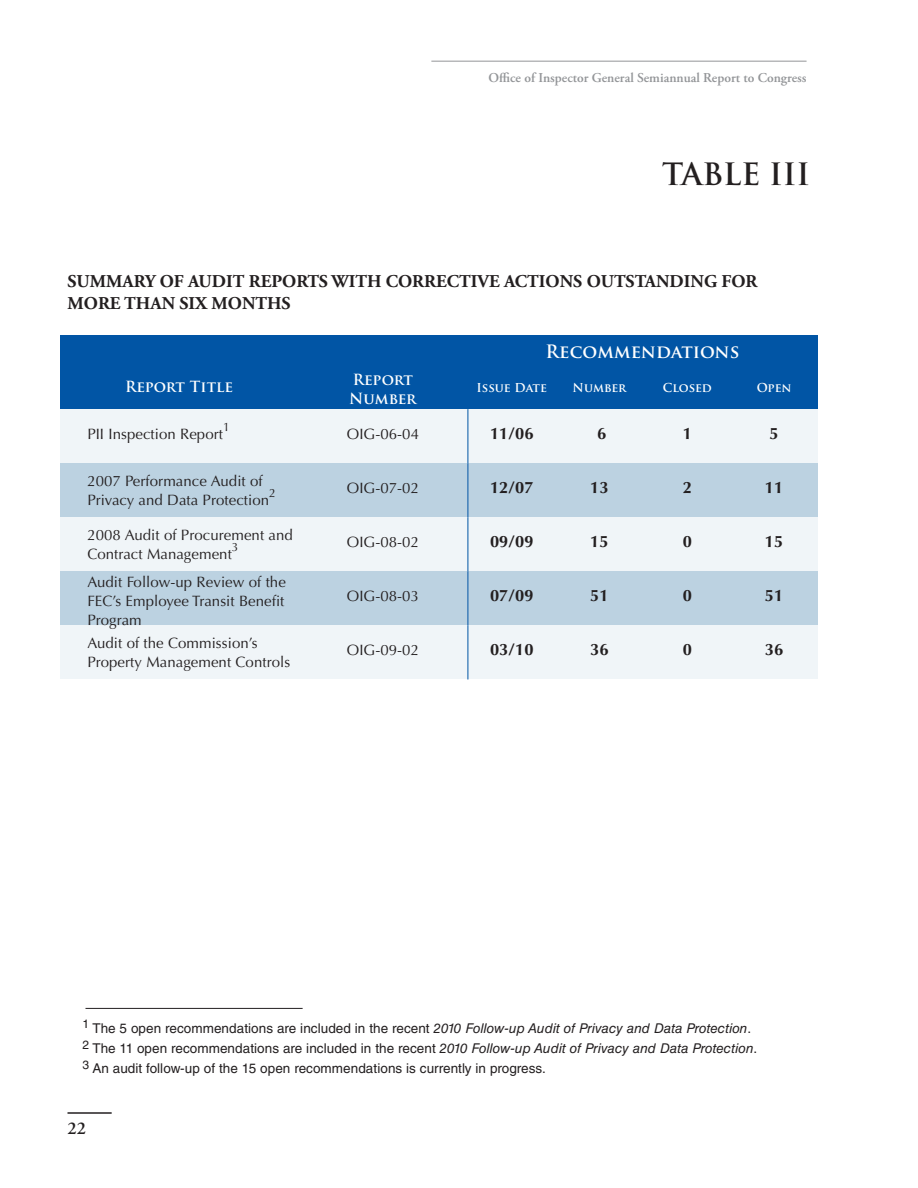
<style>
.page{position:relative;width:918px;height:1188px;background:#fff}
.page>*{position:absolute;margin:0;border:0;box-sizing:border-box;transform-origin:0 0}
.t1{font:700 30px "Trajan Pro";color:#231f20}
.t2{font:700 18px/21.6px "Adobe Garamond Pro";color:#231f20}
.t3{font:700 18px "Trajan Pro";letter-spacing:.005em;color:#fff}
.t4{font:600 18px "Adobe Garamond Pro";color:#231f20}
.t5{font:700 16.5px "Optima LT Std";letter-spacing:.005em;color:#231f20}
.t6{font:15px/18.8px "Optima LT Std";letter-spacing:.005em;color:#231f20}
.t7{font:700 15px/18.8px "Trajan Pro";letter-spacing:-.015em;color:#fff}
.t8{font:700 15px "Trajan Pro";letter-spacing:.005em;color:#fff}
.t9{font:13.5px/20.2px "Helvetica LT Std";letter-spacing:.005em;color:#231f20}
.t10{font:600 13.5px "Adobe Garamond Pro";color:#939598}
.t11{font:700 12px "Trajan Pro";letter-spacing:-.015em;color:#fff}
.t12{font:700 12px "Trajan Pro";letter-spacing:.005em;color:#fff}
.t13{font:12px "Optima LT Std";color:#231f20}
.s1{font-style:italic}
</style>
<div class="page">
<hr style="left:68px;top:1112px;width:44px;height:2px;background:#231f20">
<hr style="left:431px;top:61px;width:376px;height:1px;background:#939598">
<div style="left:60px;top:335px;width:408px;height:29px;background:#0155a5"></div>
<div style="left:468px;top:335px;width:349px;height:29px;background:#0155a5"></div>
<div style="left:60px;top:364px;width:238px;height:46px;background:#0155a5"></div>
<div style="left:298px;top:364px;width:170px;height:46px;background:#0155a5"></div>
<div style="left:468px;top:364px;width:88px;height:46px;background:#0155a5"></div>
<div style="left:556px;top:364px;width:87px;height:46px;background:#0155a5"></div>
<div style="left:643px;top:364px;width:88px;height:46px;background:#0155a5"></div>
<div style="left:731px;top:364px;width:86px;height:46px;background:#0155a5"></div>
<div style="left:60px;top:410px;width:238px;height:54px;background:#f0f5f8"></div>
<div style="left:298px;top:410px;width:170px;height:54px;background:#f0f5f8"></div>
<div style="left:468px;top:410px;width:88px;height:54px;background:#f0f5f8"></div>
<div style="left:556px;top:410px;width:87px;height:54px;background:#f0f5f8"></div>
<div style="left:643px;top:410px;width:88px;height:54px;background:#f0f5f8"></div>
<div style="left:731px;top:410px;width:86px;height:54px;background:#f0f5f8"></div>
<div style="left:60px;top:518px;width:238px;height:54px;background:#f0f5f8"></div>
<div style="left:298px;top:518px;width:170px;height:54px;background:#f0f5f8"></div>
<div style="left:468px;top:518px;width:88px;height:54px;background:#f0f5f8"></div>
<div style="left:556px;top:518px;width:87px;height:54px;background:#f0f5f8"></div>
<div style="left:643px;top:518px;width:88px;height:54px;background:#f0f5f8"></div>
<div style="left:731px;top:518px;width:86px;height:54px;background:#f0f5f8"></div>
<div style="left:60px;top:626px;width:238px;height:54px;background:#f0f5f8"></div>
<div style="left:298px;top:626px;width:170px;height:54px;background:#f0f5f8"></div>
<div style="left:468px;top:626px;width:88px;height:54px;background:#f0f5f8"></div>
<div style="left:556px;top:626px;width:87px;height:54px;background:#f0f5f8"></div>
<div style="left:643px;top:626px;width:88px;height:54px;background:#f0f5f8"></div>
<div style="left:731px;top:626px;width:86px;height:54px;background:#f0f5f8"></div>
<div style="left:60px;top:464px;width:238px;height:54px;background:#bcd2e1"></div>
<div style="left:298px;top:464px;width:170px;height:54px;background:#bcd2e1"></div>
<div style="left:468px;top:464px;width:88px;height:54px;background:#bcd2e1"></div>
<div style="left:556px;top:464px;width:87px;height:54px;background:#bcd2e1"></div>
<div style="left:643px;top:464px;width:88px;height:54px;background:#bcd2e1"></div>
<div style="left:731px;top:464px;width:86px;height:54px;background:#bcd2e1"></div>
<div style="left:60px;top:572px;width:238px;height:54px;background:#bcd2e1"></div>
<div style="left:298px;top:572px;width:170px;height:54px;background:#bcd2e1"></div>
<div style="left:468px;top:572px;width:88px;height:54px;background:#bcd2e1"></div>
<div style="left:556px;top:572px;width:87px;height:54px;background:#bcd2e1"></div>
<div style="left:643px;top:572px;width:88px;height:54px;background:#bcd2e1"></div>
<div style="left:731px;top:572px;width:86px;height:54px;background:#bcd2e1"></div>
<hr style="left:468px;top:410px;width:1px;height:54px;background:#0155a5">
<hr style="left:468px;top:464px;width:1px;height:54px;background:#0155a5">
<hr style="left:468px;top:518px;width:1px;height:54px;background:#0155a5">
<hr style="left:468px;top:572px;width:1px;height:54px;background:#0155a5">
<hr style="left:468px;top:626px;width:1px;height:54px;background:#0155a5">
<hr style="left:86px;top:1008px;width:217px;height:1px;background:#231f20">
<p class="t10" style="left:489px;top:70px;width:320px">Office of Inspector General Semiannual Report to Congress</p>
<h2 class="t1" style="left:662px;top:155px;width:149px">TABLE III</h2>
<h4 class="t2" style="left:68px;top:271px;width:692px">SUMMARY OF AUDIT REPORTS WITH CORRECTIVE ACTIONS OUTSTANDING FOR<br>MORE THAN SIX MONTHS</h4>
<p class="t3" style="left:546px;top:340px;width:195px">Recommendations</p>
<p class="t8" style="left:125px;top:377px;width:110px">Report Title</p>
<p class="t7" style="left:349px;top:370px;width:69px">Report<br>Number</p>
<p class="t12" style="left:476px;top:380px;width:72px">Issue Date</p>
<p class="t11" style="left:573px;top:380px;width:55px">Number</p>
<p class="t11" style="left:663px;top:380px;width:51px">Closed</p>
<p class="t11" style="left:757px;top:380px;width:36px">Open</p>
<p class="t6" style="left:87px;top:425px;width:137px">PII Inspection Report</p>
<p class="t13" style="left:223px;top:420px;width:8px">1</p>
<p class="t6" style="left:347px;top:425px;width:74px">OIG-06-04</p>
<p class="t5" style="left:490px;top:424px;width:45px">11/06</p>
<p class="t5" style="left:597px;top:424px;width:11px">6</p>
<p class="t5" style="left:683px;top:424px;width:11px">1</p>
<p class="t5" style="left:770px;top:424px;width:11px">5</p>
<p class="t6" style="left:87px;top:472px;width:183px">2007 Performance Audit of<br>Privacy and Data Protection</p>
<p class="t13" style="left:269px;top:486px;width:8px">2</p>
<p class="t6" style="left:87px;top:526px;width:207px">2008 Audit of Procurement and<br>Contract Management</p>
<p class="t13" style="left:232px;top:540px;width:8px">3</p>
<p class="t6" style="left:87px;top:573px;width:200px;text-align:justify">Audit Follow-up Review of the FEC’s Employee Transit Benefit Program</p>
<p class="t6" style="left:347px;top:479px;width:74px">OIG-07-02</p>
<p class="t5" style="left:490px;top:478px;width:45px">12/07</p>
<p class="t5" style="left:590px;top:478px;width:20px">13</p>
<p class="t5" style="left:683px;top:478px;width:11px">2</p>
<p class="t5" style="left:765px;top:478px;width:20px">11</p>
<p class="t6" style="left:347px;top:533px;width:74px">OIG-08-02</p>
<p class="t5" style="left:490px;top:532px;width:45px">09/09</p>
<p class="t5" style="left:590px;top:532px;width:20px">15</p>
<p class="t5" style="left:683px;top:532px;width:11px">0</p>
<p class="t5" style="left:765px;top:532px;width:20px">15</p>
<p class="t6" style="left:347px;top:587px;width:74px">OIG-08-03</p>
<p class="t5" style="left:490px;top:586px;width:45px">07/09</p>
<p class="t5" style="left:590px;top:586px;width:20px">51</p>
<p class="t5" style="left:683px;top:586px;width:11px">0</p>
<p class="t5" style="left:765px;top:586px;width:20px">51</p>
<p class="t6" style="left:87px;top:634px;width:204px">Audit of the Commission’s<br>Property Management Controls</p>
<p class="t6" style="left:347px;top:641px;width:74px">OIG-09-02</p>
<p class="t5" style="left:490px;top:640px;width:45px">03/10</p>
<p class="t5" style="left:590px;top:640px;width:20px">36</p>
<p class="t5" style="left:683px;top:640px;width:11px">0</p>
<p class="t5" style="left:765px;top:640px;width:20px">36</p>
<p class="t9" style="left:82px;top:1018px;width:676px"><sup>1</sup> The 5 open recommendations are included in the recent <span class="s1">2010 Follow-up Audit of Privacy and Data Protection</span>.<br><sup>2</sup> The 11 open recommendations are included in the recent <span class="s1">2010 Follow-up Audit of Privacy and Data Protection</span>.<br><sup>3</sup> An audit follow-up of the 15 open recommendations is currently in progress.</p>
<p class="t4" style="left:68px;top:1118px;width:20px">22</p>
</div>
